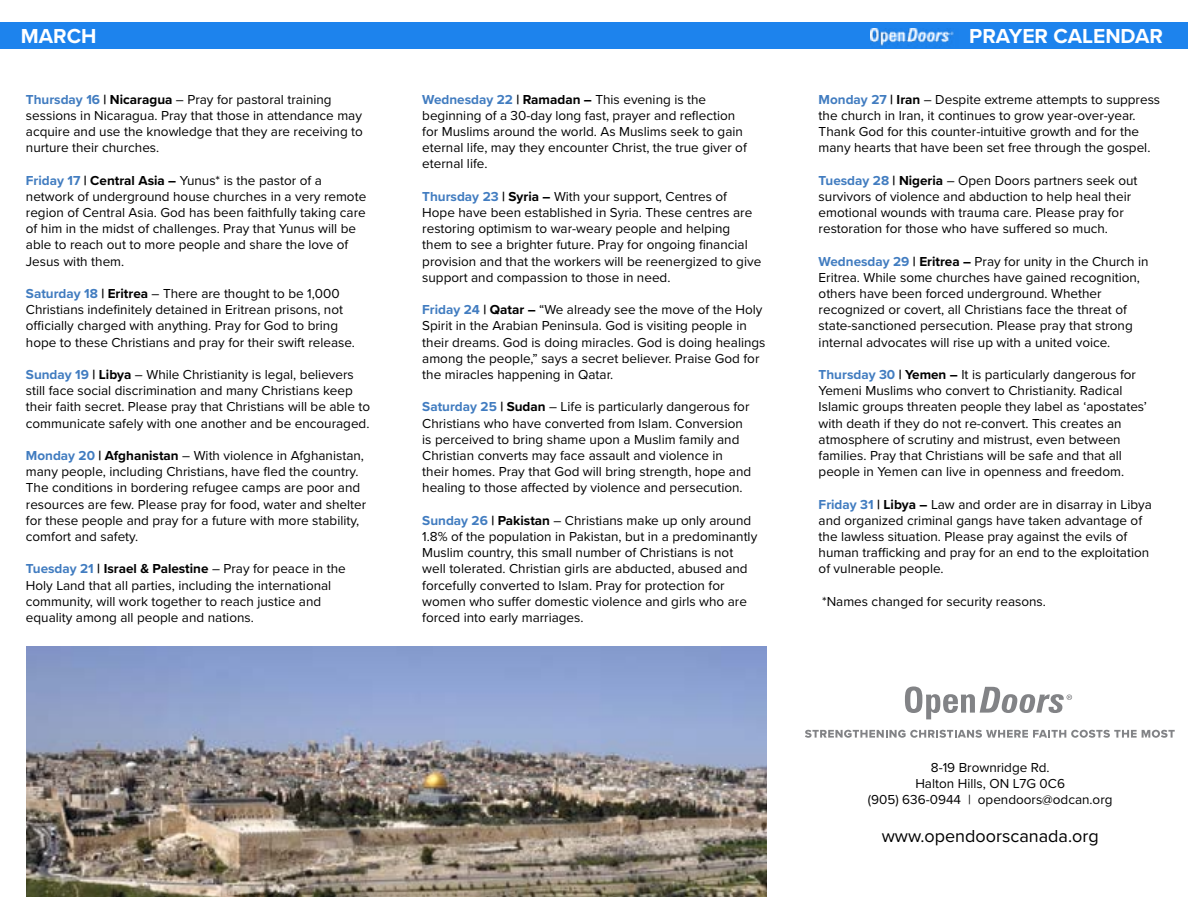
<style>
.page{position:relative;width:1188px;height:918px;background:#fff}
.page>*{position:absolute;margin:0;border:0;box-sizing:border-box;transform-origin:0 0}
.t1{font:700 21px "Proxima Nova";color:#fff}
.t2{font:18px "Proxima Nova";color:#000}
.t3{font:13.5px/16.2px "Proxima Nova";color:#000}
.s1{font-weight:700;color:#417cc0}
.s2{font-weight:700}
</style>
<div class="page">
<div style="left:0;top:22px;width:1188px;height:27px;background:#1d83ed"></div>
<img style="left:871px;top:29px;width:83px;height:17px">
<svg style="left:905px;top:686px;width:167px;height:33px"></svg>
<svg style="left:805px;top:730px;width:370px;height:8px"></svg>
<img style="left:26px;top:646px;width:741px;height:250px">
<h1 class="t1" style="left:21px;top:20px;width:77px">MARCH</h1>
<h1 class="t1" style="left:969px;top:21px;width:195px">PRAYER CALENDAR</h1>
<p class="t3" style="left:26px;top:90px;width:339px"><span class="s1">Thursday 16</span> <span class="s2">| Nicaragua</span> – Pray for pastoral training sessions in Nicaragua. Pray that those in attendance may acquire and use the knowledge that they are receiving to nurture their churches.</p>
<p class="t3" style="left:26px;top:171px;width:342px"><span class="s1">Friday 17</span> <span class="s2">| Central Asia –</span> Yunus* is the pastor of a network of underground house churches in a very remote region of Central Asia. God has been faithfully taking care of him in the midst of challenges. Pray that Yunus will be able to reach out to more people and share the love of Jesus with them.</p>
<p class="t3" style="left:26px;top:285px;width:331px"><span class="s1">Saturday 18</span> <span class="s2">| Eritrea</span> – There are thought to be 1,000<br>Christians indefinitely detained in Eritrean prisons, not officially charged with anything. Pray for God to bring hope to these Christians and pray for their swift release.</p>
<p class="t3" style="left:26px;top:366px;width:346px"><span class="s1">Sunday 19</span> <span class="s2">| Libya</span> – While Christianity is legal, believers still face social discrimination and many Christians keep their faith secret. Please pray that Christians will be able to communicate safely with one another and be encouraged.</p>
<p class="t3" style="left:26px;top:447px;width:342px"><span class="s1">Monday 20</span> <span class="s2">| Afghanistan</span> – With violence in Afghanistan, many people, including Christians, have fled the country.<br>The conditions in bordering refugee camps are poor and resources are few. Please pray for food, water and shelter for these people and pray for a future with more stability, comfort and safety.</p>
<p class="t3" style="left:26px;top:560px;width:321px"><span class="s1">Tuesday 21</span> <span class="s2">| Israel &amp; Palestine</span> – Pray for peace in the Holy Land that all parties, including the international community, will work together to reach justice and equality among all people and nations.</p>
<p class="t3" style="left:422px;top:90px;width:326px"><span class="s1">Wednesday 22</span> <span class="s2">| Ramadan –</span> This evening is the beginning of a 30-day long fast, prayer and reflection for Muslims around the world. As Muslims seek to gain eternal life, may they encounter Christ, the true giver of eternal life.</p>
<p class="t3" style="left:422px;top:188px;width:341px"><span class="s1">Thursday 23</span> <span class="s2">| Syria –</span> With your support, Centres of Hope have been established in Syria. These centres are restoring optimism to war-weary people and helping them to see a brighter future. Pray for ongoing financial provision and that the workers will be reenergized to give support and compassion to those in need.</p>
<p class="t3" style="left:422px;top:301px;width:345px"><span class="s1">Friday 24</span> <span class="s2">| Qatar –</span> “We already see the move of the Holy Spirit in the Arabian Peninsula. God is visiting people in their dreams. God is doing miracles. God is doing healings among the people,” says a secret believer. Praise God for the miracles happening in Qatar.</p>
<p class="t3" style="left:422px;top:398px;width:330px"><span class="s1">Saturday 25</span> <span class="s2">| Sudan</span> – Life is particularly dangerous for Christians who have converted from Islam. Conversion is perceived to bring shame upon a Muslim family and Christian converts may face assault and violence in their homes. Pray that God will bring strength, hope and healing to those affected by violence and persecution.</p>
<p class="t3" style="left:422px;top:512px;width:337px"><span class="s1">Sunday 26</span> <span class="s2">| Pakistan</span> – Christians make up only around 1.8% of the population in Pakistan, but in a predominantly Muslim country, this small number of Christians is not well tolerated. Christian girls are abducted, abused and forcefully converted to Islam. Pray for protection for women who suffer domestic violence and girls who are forced into early marriages.</p>
<p class="t3" style="left:819px;top:90px;width:343px"><span class="s1">Monday 27</span> <span class="s2">| Iran</span> – Despite extreme attempts to suppress the church in Iran, it continues to grow year-over-year.<br>Thank God for this counter-intuitive growth and for the many hearts that have been set free through the gospel.</p>
<p class="t3" style="left:819px;top:171px;width:320px"><span class="s1">Tuesday 28</span> <span class="s2">| Nigeria</span> – Open Doors partners seek out survivors of violence and abduction to help heal their emotional wounds with trauma care. Please pray for restoration for those who have suffered so much.</p>
<p class="t3" style="left:819px;top:252px;width:332px"><span class="s1">Wednesday 29</span> <span class="s2">| Eritrea –</span> Pray for unity in the Church in Eritrea. While some churches have gained recognition, others have been forced underground. Whether recognized or covert, all Christians face the threat of state-sanctioned persecution. Please pray that strong internal advocates will rise up with a united voice.</p>
<p class="t3" style="left:819px;top:366px;width:330px"><span class="s1">Thursday 30</span> <span class="s2">| Yemen –</span> It is particularly dangerous for Yemeni Muslims who convert to Christianity. Radical Islamic groups threaten people they label as ‘apostates’ with death if they do not re-convert. This creates an atmosphere of scrutiny and mistrust, even between families. Pray that Christians will be safe and that all people in Yemen can live in openness and freedom.</p>
<p class="t3" style="left:819px;top:495px;width:335px"><span class="s1">Friday 31</span> <span class="s2">| Libya –</span> Law and order are in disarray in Libya and organized criminal gangs have taken advantage of the lawless situation. Please pray against the evils of human trafficking and pray for an end to the exploitation of vulnerable people.</p>
<p class="t3" style="left:822px;top:593px;width:225px">*Names changed for security reasons.</p>
<p class="t3" style="left:868px;top:758px;width:246px;text-align:center">8-19 Brownridge Rd.<br>Halton Hills, ON L7G 0C6<br>(905) 636-0944 | opendoors@odcan.org</p>
<h2 class="t2" style="left:882px;top:822px;width:219px">www.opendoorscanada.org</h2>
</div>
